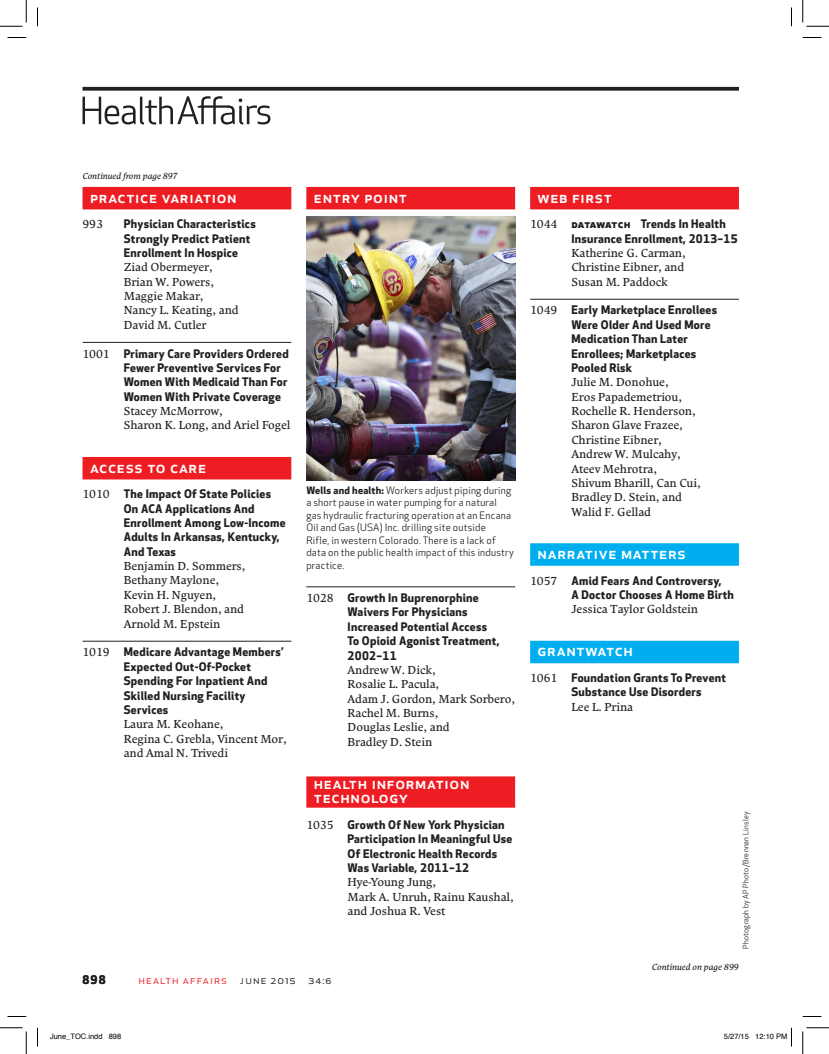
<style>
.page{position:relative;width:829px;height:1054px;background:#fff}
.page>*{position:absolute;margin:0;border:0;box-sizing:border-box;transform-origin:0 0}
.t1{font:500 16.25px/14.4px "Apex New";letter-spacing:.045em;color:#fff}
.t2{font:700 11.5px/14.4px "Apex New";letter-spacing:.025em;color:#231f20}
.t3{font:11.5px/14.4px "Comenia Serif Pro";letter-spacing:-.005em;color:#231f20}
.t4{font:11.5px "Apex New";letter-spacing:.095em;color:#ee1d23}
.t5{font:10px/12.5px "Apex New";letter-spacing:.025em;color:#231f20}
.t6{font:italic 8.75px "Comenia Serif Pro";letter-spacing:-.005em;color:#231f20}
.t7{font:7.5px "Apex New";letter-spacing:.03em;color:#231f20}
.t8{font:7.5px "Helvetica";color:#000}
.s1{font-family:"Comenia Serif Pro";font-weight:400}
.s2{font-weight:700}
.s3{color:#231f20}
</style>
<div class="page">
<svg style="left:82px;top:87px;width:657px;height:4px;background:#363233"></svg>
<svg style="left:82px;top:96px;width:188px;height:28px"></svg>
<div style="left:82px;top:187px;width:209px;height:22px;background:#ee1d23"></div>
<hr style="left:82px;top:342px;width:209px;height:1px;background:#231f20">
<div style="left:82px;top:457px;width:209px;height:22px;background:#ee1d23"></div>
<hr style="left:82px;top:641px;width:209px;height:1px;background:#231f20">
<div style="left:306px;top:187px;width:209px;height:22px;background:#ee1d23"></div>
<hr style="left:306px;top:586px;width:209px;height:1px;background:#231f20">
<div style="left:306px;top:776px;width:209px;height:32px;background:#ee1d23"></div>
<div style="left:530px;top:187px;width:209px;height:22px;background:#ee1d23"></div>
<hr style="left:530px;top:299px;width:209px;height:1px;background:#231f20">
<div style="left:530px;top:543px;width:209px;height:23px;background:#00aeef"></div>
<div style="left:530px;top:641px;width:209px;height:22px;background:#00aeef"></div>
<img style="left:306px;top:217px;width:209px;height:264px">
<svg style="left:8px;top:37px;width:18px;height:1px"></svg>
<svg style="left:802px;top:37px;width:19px;height:1px"></svg>
<svg style="left:8px;top:1016px;width:18px;height:1px"></svg>
<svg style="left:802px;top:1016px;width:19px;height:1px"></svg>
<svg style="left:37px;top:8px;width:1px;height:18px"></svg>
<svg style="left:37px;top:1028px;width:1px;height:18px"></svg>
<svg style="left:791px;top:8px;width:1px;height:18px"></svg>
<svg style="left:0;top:0;width:27px;height:27px"></svg>
<svg style="left:0;top:1027px;width:27px;height:27px"></svg>
<svg style="left:802px;top:0;width:27px;height:27px"></svg>
<svg style="left:802px;top:1027px;width:27px;height:27px"></svg>
<svg style="left:791px;top:1028px;width:1px;height:18px"></svg>
<p class="t6" style="left:82px;top:169px;width:96px">Continued from page 897</p>
<h1 class="t1" style="left:90px;top:189px;width:148px">practice variation</h1>
<p class="t3" style="left:82px;top:217px;width:22px">993</p>
<p class="t2" style="left:124px;top:216px;width:133px">Physician Characteristics<br>Strongly Predict Patient<br>Enrollment In Hospice</p>
<p class="t3" style="left:124px;top:260px;width:116px">Ziad Obermeyer,<br>Brian W. Powers,<br>Maggie Makar,<br>Nancy L. Keating, and<br>David M. Cutler</p>
<p class="t2" style="left:124px;top:346px;width:166px;text-indent:-41px"><span class="s1">1001</span> Primary Care Providers Ordered<br>Fewer Preventive Services For<br>Women With Medicaid Than For<br>Women With Private Coverage</p>
<p class="t3" style="left:124px;top:404px;width:168px">Stacey McMorrow,<br>Sharon K. Long, and Ariel Fogel</p>
<h1 class="t1" style="left:90px;top:459px;width:118px">access to care</h1>
<p class="t2" style="left:124px;top:486px;width:163px;text-indent:-41px"><span class="s1">1010</span> The Impact Of State Policies<br>On ACA Applications And<br>Enrollment Among Low-Income<br>Adults In Arkansas, Kentucky,<br>And Texas</p>
<p class="t3" style="left:124px;top:559px;width:123px">Benjamin D. Sommers,<br>Bethany Maylone,<br>Kevin H. Nguyen,<br>Robert J. Blendon, and<br>Arnold M. Epstein</p>
<p class="t2" style="left:124px;top:644px;width:161px;text-indent:-41px"><span class="s1">1019</span> Medicare Advantage Members’<br>Expected Out-Of-Pocket<br>Spending For Inpatient And<br>Skilled Nursing Facility<br>Services</p>
<p class="t3" style="left:124px;top:717px;width:165px">Laura M. Keohane,<br>Regina C. Grebla, Vincent Mor, and Amal N. Trivedi</p>
<h1 class="t1" style="left:314px;top:189px;width:95px">entry point</h1>
<p class="t5" style="left:306px;top:484px;width:209px"><span class="s2">Wells and health:</span> Workers adjust piping during a short pause in water pumping for a natural gas hydraulic fracturing operation at an Encana Oil and Gas (USA) Inc. drilling site outside<br>Rifle, in western Colorado. There is a lack of data on the public health impact of this industry practice.</p>
<p class="t2" style="left:348px;top:590px;width:153px;text-indent:-41px"><span class="s1">1028</span> Growth In Buprenorphine<br>Waivers For Physicians<br>Increased Potential Access<br>To Opioid Agonist Treatment,<br>2002–11</p>
<p class="t3" style="left:348px;top:662px;width:169px">Andrew W. Dick,<br>Rosalie L. Pacula,<br>Adam J. Gordon, Mark Sorbero,<br>Rachel M. Burns,<br>Douglas Leslie, and<br>Bradley D. Stein</p>
<h1 class="t1" style="left:314px;top:775px;width:157px">health information technology</h1>
<p class="t2" style="left:348px;top:817px;width:166px;text-indent:-41px"><span class="s1">1035</span> Growth Of New York Physician<br>Participation In Meaningful Use<br>Of Electronic Health Records<br>Was Variable, 2011–12</p>
<p class="t3" style="left:348px;top:875px;width:168px">Hye-Young Jung,<br>Mark A. Unruh, Rainu Kaushal, and Joshua R. Vest</p>
<p class="t2" style="left:82px;top:972px;width:25px">898</p>
<p class="t4" style="left:138px;top:972px;width:195px">health affairs <span class="s3">june 2015 34:6</span></p>
<h1 class="t1" style="left:538px;top:189px;width:76px">web first</h1>
<p class="t2" style="left:571px;top:216px;width:168px;text-indent:-41px"><span class="s1">1044</span> datawatch Trends In Health<br>Insurance Enrollment, 2013–15</p>
<p class="t3" style="left:571px;top:246px;width:116px">Katherine G. Carman,<br>Christine Eibner, and<br>Susan M. Paddock</p>
<p class="t2" style="left:571px;top:302px;width:147px;text-indent:-41px"><span class="s1">1049</span> Early Marketplace Enrollees<br>Were Older And Used More<br>Medication Than Later<br>Enrollees; Marketplaces<br>Pooled Risk</p>
<p class="t3" style="left:571px;top:375px;width:131px">Julie M. Donohue,<br>Eros Papademetriou,<br>Rochelle R. Henderson,<br>Sharon Glave Frazee,<br>Christine Eibner,<br>Andrew W. Mulcahy,<br>Ateev Mehrotra,<br>Shivum Bharill, Can Cui,<br>Bradley D. Stein, and<br>Walid F. Gellad</p>
<h1 class="t1" style="left:538px;top:545px;width:150px">narrative matters</h1>
<p class="t2" style="left:571px;top:572px;width:164px;text-indent:-41px"><span class="s1">1057</span> Amid Fears And Controversy,<br>A Doctor Chooses A Home Birth</p>
<p class="t3" style="left:571px;top:602px;width:128px">Jessica Taylor Goldstein</p>
<h1 class="t1" style="left:538px;top:643px;width:97px">grantwatch</h1>
<p class="t2" style="left:571px;top:670px;width:156px;text-indent:-41px"><span class="s1">1061</span> Foundation Grants To Prevent<br>Substance Use Disorders</p>
<p class="t3" style="left:571px;top:699px;width:63px">Lee L. Prina</p>
<p class="t7" style="left:741px;top:948px;width:138px;rotate:-90deg">Photograph by AP Photo/Brennan Linsley</p>
<p class="t6" style="left:652px;top:960px;width:89px">Continued on page 899</p>
<p class="t8" style="left:50px;top:1030px;width:73px">June_TOC.indd 898</p>
<p class="t8" style="left:724px;top:1030px;width:65px">5/27/15 12:10 PM</p>
</div>
